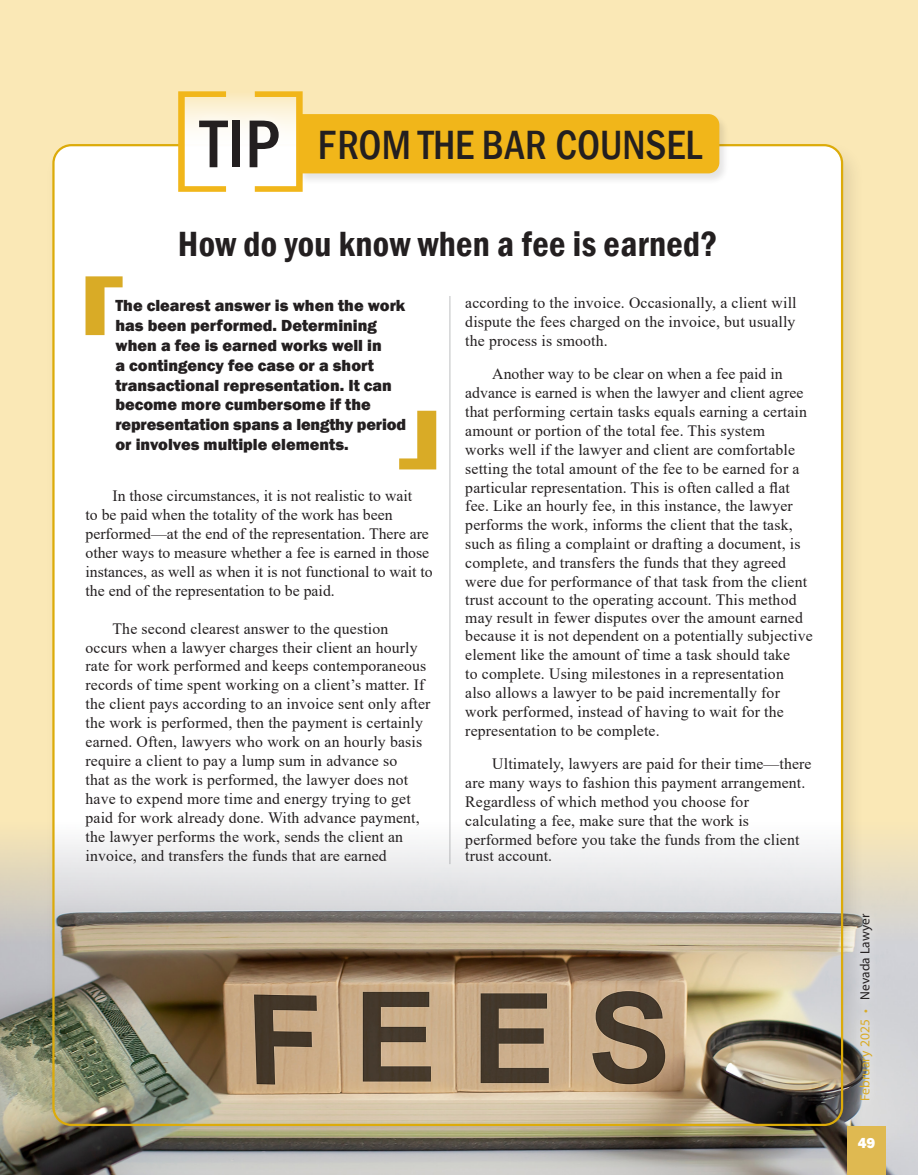
<style>
.page{position:relative;width:918px;height:1175px;background:#fff}
.page>*{position:absolute;margin:0;border:0;box-sizing:border-box;transform-origin:0 0}
.t1{font:500 condensed 69.9px "Franklin Gothic";color:#231f20}
.t2{font:500 condensed 42px "Franklin Gothic";color:#231f20}
.t3{font:600 condensed 36px "Franklin Gothic";letter-spacing:.01em;color:#231f20}
.t4{font:800 16.5px/19.8px "Franklin Gothic";color:#231f20}
.t5{font:15.75px/18.9px "Times New Roman";letter-spacing:.01em;color:#231f20}
.t6{font:800 15px "Franklin Gothic";letter-spacing:-.01em;color:#fff}
.t7{font:13.5px "Myriad Pro";letter-spacing:.01em;color:#d9ab26}
.s1{font-size:13.35px}
.s2{font-size:13.35px;color:#231f20}
</style>
<div class="page">
<div style="left:1px;top:0;width:917px;height:1174px;background:#fae8b6"></div>
<img style="left:0;top:782px;width:918px;height:392px">
<div style="left:44px;top:139px;width:821px;height:1012px;background:#231f20;opacity:.11"></div>
<div style="left:53px;top:145px;width:789px;height:979px;background:#fff;border-radius:18px"></div>
<img style="left:53px;top:842px;width:789px;height:282px">
<svg style="left:226px;top:92px;width:29px;height:100px"></svg>
<div style="left:186px;top:106px;width:107px;height:75px;background:#fff;opacity:.75"></div>
<svg style="left:178px;top:91px;width:48px;height:101px"></svg>
<div style="left:298px;top:113px;width:431px;height:72px;background:#231f20;opacity:.12"></div>
<svg style="left:255px;top:91px;width:464px;height:101px"></svg>
<div style="left:851px;top:906px;width:30px;height:204px;background:#fff;opacity:.8"></div>
<div style="left:847px;top:1126px;width:39px;height:48px;background:#dfb951"></div>
<div style="left:447px;top:300px;width:5px;height:565px;background:#231f20;opacity:.75"></div>
<div style="left:387px;top:398px;width:62px;height:84px;background:#fff"></div>
<svg style="left:399px;top:411px;width:37px;height:58px"></svg>
<svg style="left:86px;top:276px;width:37px;height:59px"></svg>
<p class="t1" style="left:200px;top:98px;width:81px">TIP</p>
<p class="t2" style="left:318px;top:118px;width:386px">FROM THE BAR COUNSEL</p>
<p class="t3" style="left:178px;top:220px;width:541px">How do you know when a fee is earned?</p>
<p class="t4" style="left:116px;top:296px;width:292px">The clearest answer is when the work has been performed. Determining when a fee is earned works well in<br>a contingency fee case or a short transactional representation. It can become more cumbersome if the representation spans a lengthy period or involves multiple elements.</p>
<p class="t5" style="left:86px;top:486px;width:349px;text-indent:27px">In those circumstances, it is not realistic to wait<br>to be paid when the totality of the work has been performed—at the end of the representation. There are other ways to measure whether a fee is earned in those instances, as well as when it is not functional to wait to the end of the representation to be paid.</p>
<p class="t5" style="left:86px;top:618px;width:346px;text-indent:27px">The second clearest answer to the question occurs when a lawyer charges their client an hourly rate for work performed and keeps contemporaneous records of time spent working on a client’s matter. If the client pays according to an invoice sent only after the work is performed, then the payment is certainly earned. Often, lawyers who work on an hourly basis require a client to pay a lump sum in advance so<br>that as the work is performed, the lawyer does not have to expend more time and energy trying to get paid for work already done. With advance payment, the lawyer performs the work, sends the client an invoice, and transfers the funds that are earned</p>
<p class="t5" style="left:465px;top:292px;width:333px;text-align:justify">according to the invoice. Occasionally, a client will dispute the fees charged on the invoice, but usually the process is smooth.</p>
<p class="t5" style="left:465px;top:364px;width:349px;text-indent:27px">Another way to be clear on when a fee paid in advance is earned is when the lawyer and client agree that performing certain tasks equals earning a certain amount or portion of the total fee. This system<br>works well if the lawyer and client are comfortable setting the total amount of the fee to be earned for a particular representation. This is often called a flat fee. Like an hourly fee, in this instance, the lawyer performs the work, informs the client that the task, such as filing a complaint or drafting a document, is complete, and transfers the funds that they agreed were due for performance of that task from the client trust account to the operating account. This method may result in fewer disputes over the amount earned because it is not dependent on a potentially subjective element like the amount of time a task should take<br>to complete. Using milestones in a representation also allows a lawyer to be paid incrementally for work performed, instead of having to wait for the representation to be complete.</p>
<p class="t5" style="left:465px;top:753px;width:348px;text-indent:27px">Ultimately, lawyers are paid for their time—there are many ways to fashion this payment arrangement.<br>Regardless of which method you choose for calculating a fee, make sure that the work is performed before you take the funds from the client</p>
<p class="t5" style="left:465px;top:846px;width:88px">trust account.</p>
<p class="t7" style="left:857px;top:1101px;width:189px;rotate:-90deg">February 2025 <span class="s1">•</span> <span class="s2">Nevada Lawyer</span></p>
<p class="t6" style="left:858px;top:1132px;width:19px">49</p>
<p class="t6" style="left:858px;top:1132px;width:28px">339</p>
<p class="t6" style="left:867px;top:1132px;width:19px">43</p>
<p class="t6" style="left:866px;top:1132px;width:19px">77</p>
</div>
